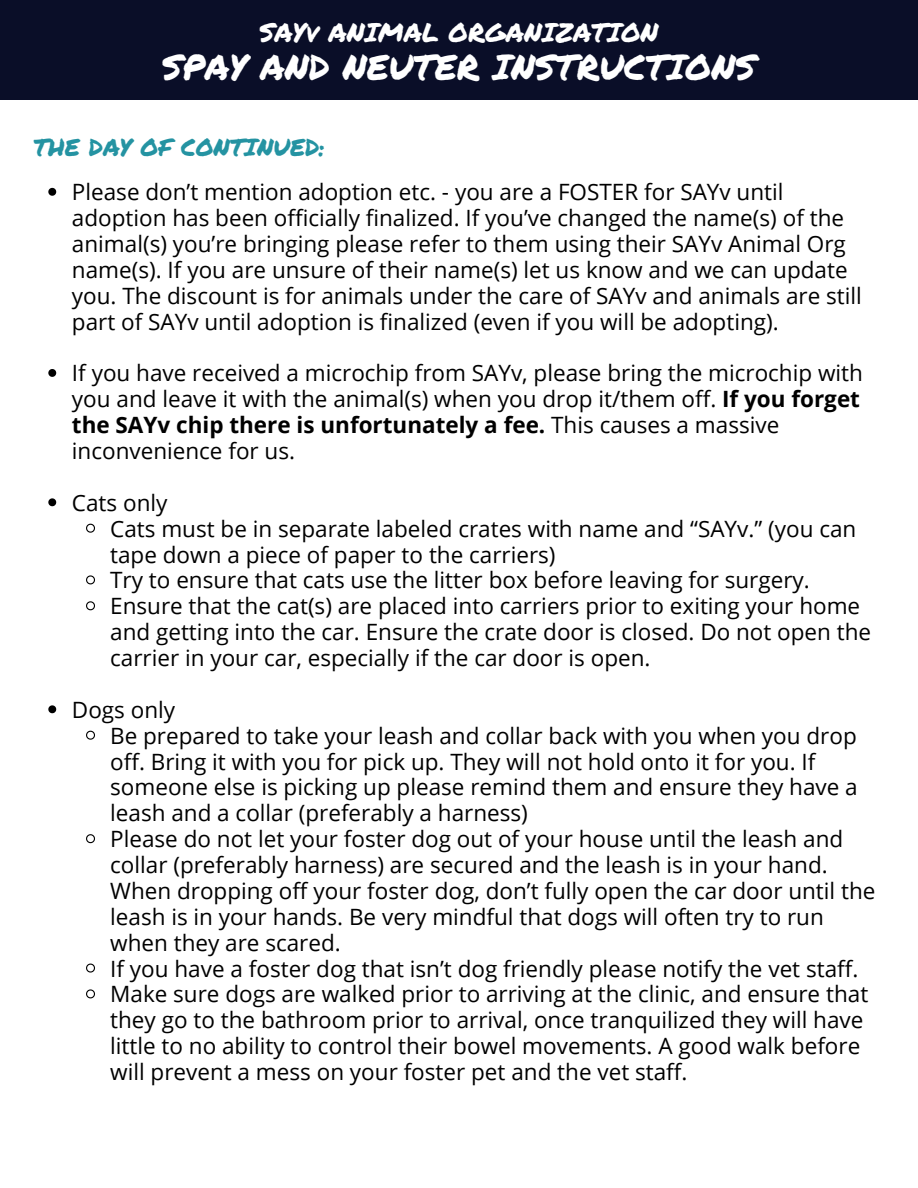
<style>
.page{position:relative;width:918px;height:1188px;background:#fff}
.page>*{position:absolute;margin:0;border:0;box-sizing:border-box;transform-origin:0 0}
.t1{font:35.25px "Permanent Marker";color:#fff}
.t2{font:26.25px "Permanent Marker";color:#fff}
.t3{font:24px "Permanent Marker";color:#2493a2}
.t4{font:22.5px/25.8px "Open Sans";color:#000}
.s1{font-weight:700}
</style>
<div class="page">
<svg style="left:48px;top:188px;width:8px;height:8px"></svg>
<svg style="left:48px;top:369px;width:8px;height:8px"></svg>
<svg style="left:48px;top:498px;width:8px;height:8px"></svg>
<svg style="left:86px;top:523px;width:9px;height:10px"></svg>
<svg style="left:86px;top:575px;width:9px;height:10px"></svg>
<svg style="left:86px;top:601px;width:9px;height:10px"></svg>
<svg style="left:48px;top:705px;width:8px;height:8px"></svg>
<svg style="left:86px;top:730px;width:9px;height:10px"></svg>
<svg style="left:86px;top:834px;width:9px;height:10px"></svg>
<svg style="left:86px;top:963px;width:9px;height:10px"></svg>
<svg style="left:86px;top:989px;width:9px;height:10px"></svg>
<div style="left:0;top:0;width:918px;height:100px;background:#0a0e28"></div>
<p class="t2" style="left:259px;top:13px;width:401px">SAYv ANIMAL ORGANIZATION</p>
<p class="t1" style="left:162px;top:41px;width:595px">SPAY AND NEUTER INSTRUCTIONS</p>
<h3 class="t3" style="left:34px;top:129px;width:293px">THE DAY OF CONTINUED:</h3>
<h1 class="t4" style="left:72px;top:179px;width:791px">Please don’t mention adoption etc. - you are a FOSTER for SAYv until adoption has been officially finalized. If you’ve changed the name(s) of the animal(s) you’re bringing please refer to them using their SAYv Animal Org name(s). If you are unsure of their name(s) let us know and we can update you. The discount is for animals under the care of SAYv and animals are still part of SAYv until adoption is finalized (even if you will be adopting).</h1>
<h2 class="t4" style="left:72px;top:360px;width:792px">If you have received a microchip from SAYv, please bring the microchip with you and leave it with the animal(s) when you drop it/them off. <span class="s1">If you forget the SAYv chip there is unfortunately a fee.</span> This causes a massive inconvenience for us.</h2>
<p class="t4" style="left:72px;top:489px;width:97px">Cats only</p>
<p class="t4" style="left:110px;top:515px;width:748px">Cats must be in separate labeled crates with name and “SAYv.” (you can tape down a piece of paper to the carriers)</p>
<p class="t4" style="left:110px;top:567px;width:701px">Try to ensure that cats use the litter box before leaving for surgery.</p>
<p class="t4" style="left:110px;top:593px;width:763px">Ensure that the cat(s) are placed into carriers prior to exiting your home and getting into the car. Ensure the crate door is closed. Do not open the carrier in your car, especially if the car door is open.</p>
<p class="t4" style="left:72px;top:696px;width:105px">Dogs only</p>
<p class="t4" style="left:110px;top:722px;width:749px">Be prepared to take your leash and collar back with you when you drop off. Bring it with you for pick up. They will not hold onto it for you. If someone else is picking up please remind them and ensure they have a leash and a collar (preferably a harness)</p>
<p class="t4" style="left:110px;top:825px;width:767px">Please do not let your foster dog out of your house until the leash and collar (preferably harness) are secured and the leash is in your hand.<br>When dropping off your foster dog, don’t fully open the car door until the leash is in your hands. Be very mindful that dogs will often try to run when they are scared.</p>
<p class="t4" style="left:110px;top:955px;width:750px">If you have a foster dog that isn’t dog friendly please notify the vet staff.</p>
<p class="t4" style="left:110px;top:981px;width:760px">Make sure dogs are walked prior to arriving at the clinic, and ensure that they go to the bathroom prior to arrival, once tranquilized they will have little to no ability to control their bowel movements. A good walk before will prevent a mess on your foster pet and the vet staff.</p>
</div>
